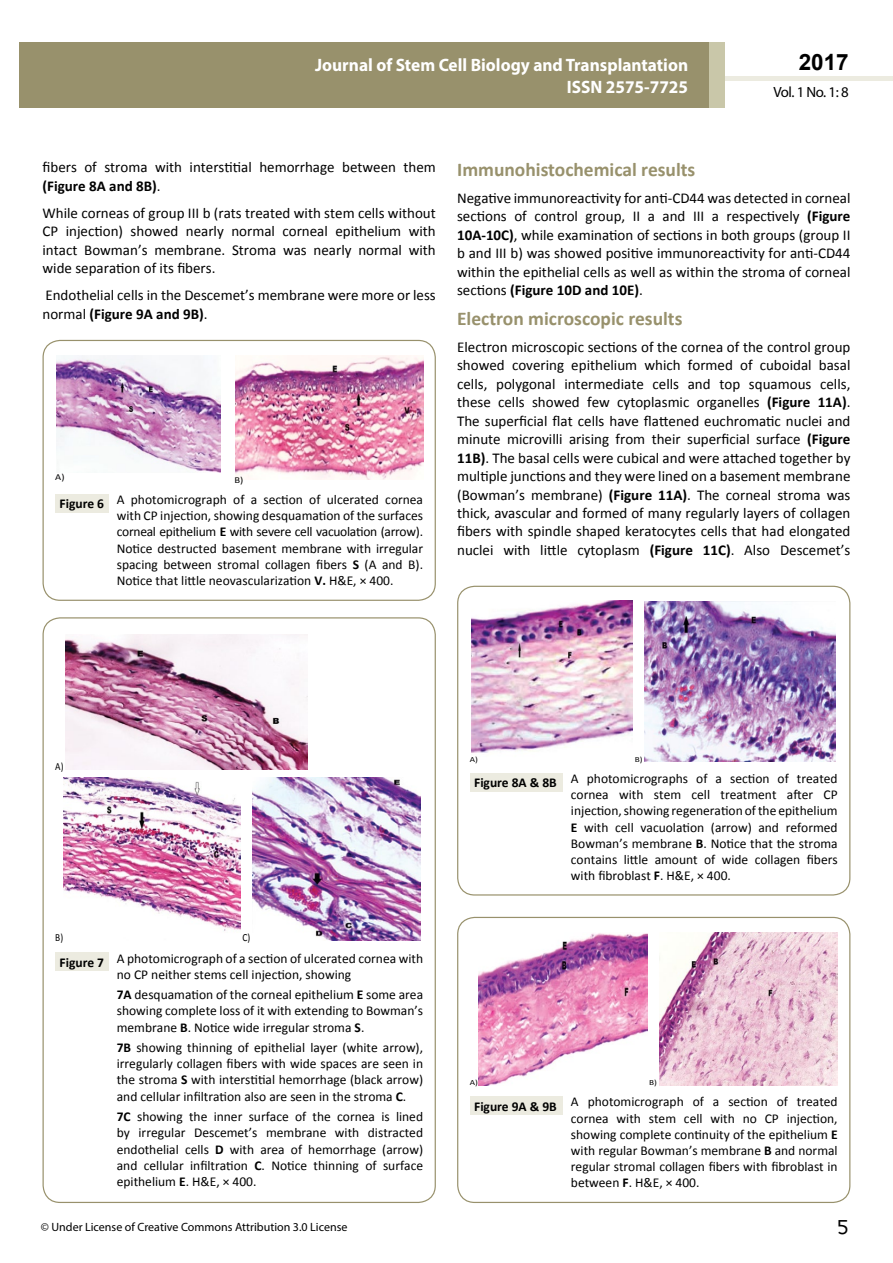
<style>
.page{position:relative;width:893px;height:1263px;background:#fff}
.page>*{position:absolute;margin:0;border:0;box-sizing:border-box;transform-origin:0 0}
.t1{font:25.5px "Tunga";color:#000}
.t2{font:700 22.5px "Arial";color:#000}
.t3{font:700 19.5px "Calibri";color:#98916c}
.t4{font:700 18px/21.6px "Myriad Pro";color:#fff;text-align:right;scale:.96 1}
.t5{font:15px/18.5px "Calibri";color:#000;text-align:justify}
.t6{font:14.85px "Myriad Pro";color:#000}
.t7{font:13.5px/16.2px "Calibri";color:#000;text-align:justify}
.t8{font:12px "Myriad Pro";color:#000}
.t9{font:10.95px "Calibri";color:#010101;scale:.86 1}
.t10{font:9.15px "Calibri";color:#010101;scale:1.14 1}
.t11{font:7.8px "Calibri";color:#010101;scale:1.18 1}
.s1{font-weight:700}
</style>
<div class="page">
<div style="left:725px;top:76px;width:168px;height:5px;background:#ecebe0"></div>
<div style="left:19px;top:42px;width:690px;height:66px;background:#98916c"></div>
<div style="left:709px;top:42px;width:16px;height:66px;background:#c9c7a9"></div>
<div style="left:43px;top:340px;width:393px;height:261px;border:1px solid #98916c;border-radius:17px"></div>
<img style="left:56px;top:356px;width:165px;height:116px">
<img style="left:235px;top:356px;width:188px;height:123px">
<div style="left:55px;top:494px;width:53px;height:18px;background:#ecebe0"></div>
<img style="left:66px;top:634px;width:241px;height:136px">
<img style="left:63px;top:777px;width:177px;height:154px">
<img style="left:252px;top:777px;width:169px;height:164px">
<div style="left:55px;top:952px;width:53px;height:19px;background:#ecebe0"></div>
<div style="left:457px;top:586px;width:393px;height:309px;border:1px solid #98916c;border-radius:17px"></div>
<img style="left:471px;top:601px;width:161px;height:152px">
<img style="left:645px;top:601px;width:191px;height:161px">
<div style="left:470px;top:773px;width:92px;height:18px;background:#ecebe0"></div>
<div style="left:457px;top:917px;width:393px;height:286px;border:1px solid #98916c;border-radius:17px"></div>
<img style="left:478px;top:933px;width:169px;height:153px">
<img style="left:659px;top:932px;width:178px;height:153px">
<div style="left:470px;top:1096px;width:92px;height:19px;background:#ecebe0"></div>
<h3 class="t4" style="left:315px;top:54px;width:390px">Journal of Stem Cell Biology and Transplantation<br>ISSN 2575-7725</h3>
<h2 class="t2" style="left:799px;top:47px;width:52px">2017</h2>
<p class="t6" style="left:773px;top:83px;width:77px">Vol. 1 No. 1: 8</p>
<p class="t5" style="left:43px;top:158px;width:395px">fibers of stroma with interstitial hemorrhage between them <span class="s1">(Figure 8A and 8B)</span>.</p>
<p class="t5" style="left:43px;top:204px;width:395px">While corneas of group III b (rats treated with stem cells without CP injection) showed nearly normal corneal epithelium with intact Bowman’s membrane. Stroma was nearly normal with wide separation of its fibers.</p>
<p class="t5" style="left:43px;top:286px;width:395px">Endothelial cells in the Descemet’s membrane were more or less normal <span class="s1">(Figure 9A and 9B)</span>.</p>
<p class="t10" style="left:55px;top:471px;width:10px">A)</p>
<p class="t10" style="left:234px;top:474px;width:9px">B)</p>
<p class="t7" style="left:117px;top:491px;width:308px;text-indent:-57px"><span class="s1">Figure 6</span> A photomicrograph of a section of ulcerated cornea with CP injection, showing desquamation of the surfaces corneal epithelium <span class="s1">E</span> with severe cell vacuolation (arrow).<br>Notice destructed basement membrane with irregular spacing between stromal collagen fibers <span class="s1">S</span> (A and B).<br>Notice that little neovascularization <span class="s1">V.</span> H&amp;E, × 400.</p>
<h3 class="t3" style="left:457px;top:157px;width:240px">Immunohistochemical results</h3>
<p class="t5" style="left:457px;top:189px;width:395px">Negative immunoreactivity for anti-CD44 was detected in corneal sections of control group, II a and III a respectively <span class="s1">(Figure 10A-10C)</span>, while examination of sections in both groups (group II b and III b) was showed positive immunoreactivity for anti-CD44 within the epithelial cells as well as within the stroma of corneal sections <span class="s1">(Figure 10D and 10E)</span>.</p>
<h3 class="t3" style="left:457px;top:306px;width:227px">Electron microscopic results</h3>
<p class="t5" style="left:457px;top:338px;width:395px">Electron microscopic sections of the cornea of the control group showed covering epithelium which formed of cuboidal basal cells, polygonal intermediate cells and top squamous cells, these cells showed few cytoplasmic organelles <span class="s1">(Figure 11A)</span>.<br>The superficial flat cells have flattened euchromatic nuclei and minute microvilli arising from their superficial surface <span class="s1">(Figure 11B)</span>. The basal cells were cubical and were attached together by multiple junctions and they were lined on a basement membrane (Bowman’s membrane) <span class="s1">(Figure 11A)</span>. The corneal stroma was thick, avascular and formed of many regularly layers of collagen fibers with spindle shaped keratocytes cells that had elongated nuclei with little cytoplasm <span class="s1">(Figure 11C)</span>. Also Descemet’s</p>
<p class="t9" style="left:55px;top:759px;width:11px">A)</p>
<p class="t9" style="left:55px;top:930px;width:11px">B)</p>
<p class="t9" style="left:242px;top:930px;width:11px">C)</p>
<p class="t7" style="left:117px;top:950px;width:308px;text-indent:-57px"><span class="s1">Figure 7</span> A photomicrograph of a section of ulcerated cornea with no CP neither stems cell injection, showing</p>
<p class="t7" style="left:117px;top:987px;width:308px"><span class="s1">7A</span> desquamation of the corneal epithelium <span class="s1">E</span> some area showing complete loss of it with extending to Bowman’s membrane <span class="s1">B</span>. Notice wide irregular stroma <span class="s1">S</span>.</p>
<p class="t7" style="left:117px;top:1039px;width:308px"><span class="s1">7B</span> showing thinning of epithelial layer (white arrow), irregularly collagen fibers with wide spaces are seen in the stroma <span class="s1">S</span> with interstitial hemorrhage (black arrow) and cellular infiltration also are seen in the stroma <span class="s1">C</span>.</p>
<p class="t7" style="left:117px;top:1108px;width:308px"><span class="s1">7C</span> showing the inner surface of the cornea is lined by irregular Descemet’s membrane with distracted endothelial cells <span class="s1">D</span> with area of hemorrhage (arrow) and cellular infiltration <span class="s1">C</span>. Notice thinning of surface epithelium <span class="s1">E</span>. H&amp;E, × 400.</p>
<p class="t11" style="left:470px;top:754px;width:8px">A)</p>
<p class="t11" style="left:635px;top:754px;width:8px">B)</p>
<p class="t7" style="left:571px;top:770px;width:268px;text-indent:-97px"><span class="s1">Figure 8A &amp; 8B</span> A photomicrographs of a section of treated cornea with stem cell treatment after CP injection, showing regeneration of the epithelium <span class="s1">E</span> with cell vacuolation (arrow) and reformed Bowman’s membrane <span class="s1">B</span>. Notice that the stroma contains little amount of wide collagen fibers with fibroblast <span class="s1">F</span>. H&amp;E, × 400.</p>
<p class="t11" style="left:470px;top:1078px;width:8px">A)</p>
<p class="t11" style="left:649px;top:1078px;width:8px">B)</p>
<p class="t7" style="left:571px;top:1094px;width:268px;text-indent:-97px"><span class="s1">Figure 9A &amp; 9B</span> A photomicrograph of a section of treated cornea with stem cell with no CP injection, showing complete continuity of the epithelium <span class="s1">E </span>with regular Bowman’s membrane <span class="s1">B</span> and normal regular stromal collagen fibers with fibroblast in between <span class="s1">F</span>. H&amp;E, × 400.</p>
<p class="t8" style="left:41px;top:1220px;width:308px">© Under License of Creative Commons Attribution 3.0 License</p>
<h1 class="t1" style="left:837px;top:1210px;width:13px">5</h1>
</div>
